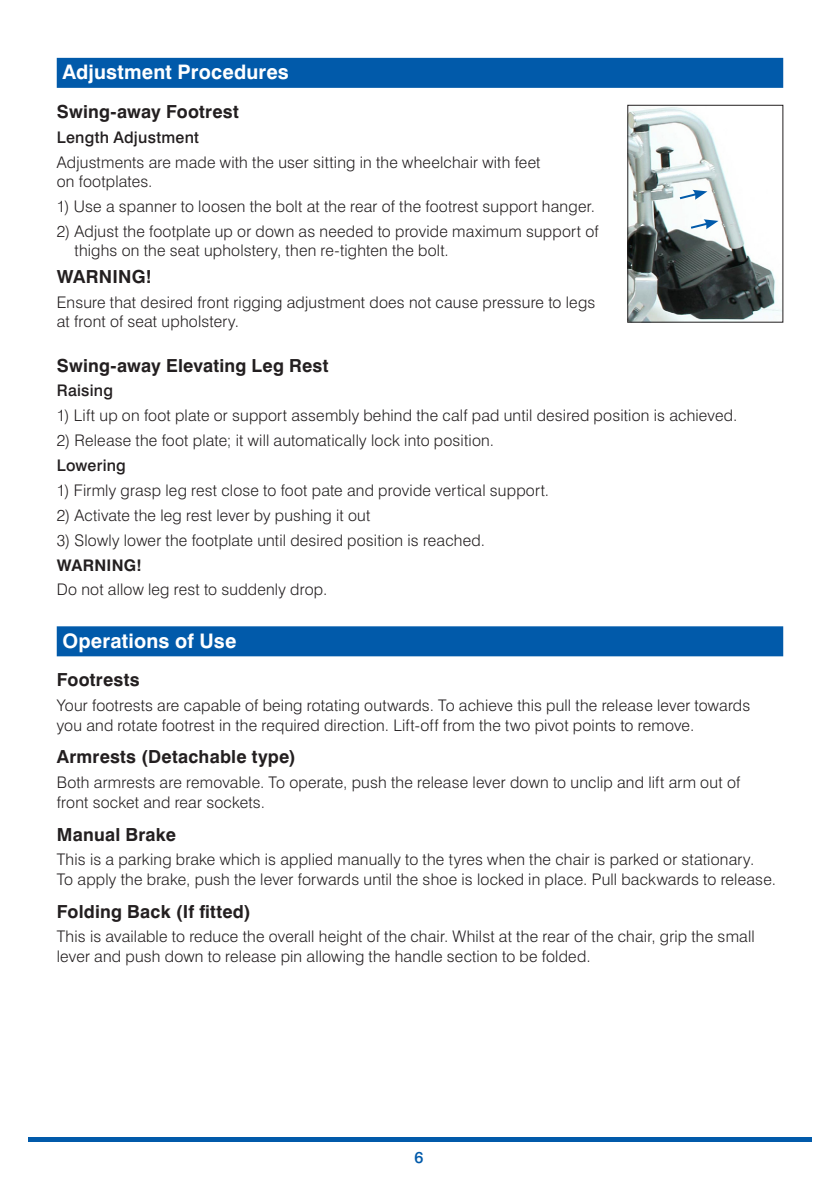
<style>
.page{position:relative;width:840px;height:1191px;background:#fff}
.page>*{position:absolute;margin:0;border:0;box-sizing:border-box;transform-origin:0 0}
.t1{font:700 20px "Swiss 721 BT";letter-spacing:.01em;color:#fff}
.Sub_Header{font:700 18px "Swiss 721 BT";letter-spacing:.01em;color:#231f20}
.Body_Copy{font:300 16px/19.2px "Swiss 721 BT";letter-spacing:.01em;color:#231f20}
.Body_Copy-2{font:500 16px "Swiss 721 BT";letter-spacing:.015em;color:#231f20}
.Body_Copy-3{font:700 16px "Swiss 721 BT";letter-spacing:.02em;color:#231f20}
.t2{font:500 16px "Swiss 721 BT";color:#015aaa}
</style>
<div class="page">
<hr style="left:28px;top:1137px;width:783px;height:4px;background:#015aaa">
<div style="left:57px;top:58px;width:725px;height:30px;background:#015aaa"></div>
<div style="left:57px;top:626px;width:725px;height:30px;background:#015aaa"></div>
<img style="left:629px;top:107px;width:152px;height:214px">
<div style="left:627px;top:105px;width:156px;height:218px;border:1px solid #231f20"></div>
<svg style="left:677px;top:190px;width:30px;height:11px"></svg>
<svg style="left:688px;top:219px;width:30px;height:11px"></svg>
<p class="t1" style="left:62px;top:60px;width:228px">Adjustment Procedures</p>
<p class="Sub_Header" style="left:57px;top:101px;width:183px">Swing-away Footrest</p>
<p class="Body_Copy-2" style="left:57px;top:127px;width:144px">Length Adjustment</p>
<p class="Body_Copy" style="left:57px;top:152px;width:485px">Adjustments are made with the user sitting in the wheelchair with feet on footplates.</p>
<p class="Body_Copy" style="left:57px;top:196px;width:539px">1) Use a spanner to loosen the bolt at the rear of the footrest support hanger.</p>
<p class="Body_Copy" style="left:74px;top:221px;width:525px;text-indent:-18px">2) Adjust the footplate up or down as needed to provide maximum support of thighs on the seat upholstery, then re-tighten the bolt.</p>
<p class="Sub_Header" style="left:57px;top:266px;width:96px">WARNING!</p>
<p class="Body_Copy" style="left:57px;top:293px;width:540px">Ensure that desired front rigging adjustment does not cause pressure to legs at front of seat upholstery.</p>
<p class="Sub_Header" style="left:57px;top:354px;width:273px">Swing-away Elevating Leg Rest</p>
<p class="Body_Copy-2" style="left:57px;top:381px;width:58px">Raising</p>
<p class="Body_Copy" style="left:57px;top:406px;width:681px">1) Lift up on foot plate or support assembly behind the calf pad until desired position is achieved.</p>
<p class="Body_Copy" style="left:57px;top:431px;width:438px">2) Release the foot plate; it will automatically lock into position.</p>
<p class="Body_Copy-2" style="left:57px;top:455px;width:71px">Lowering</p>
<p class="Body_Copy" style="left:57px;top:480px;width:493px">1) Firmly grasp leg rest close to foot pate and provide vertical support.</p>
<p class="Body_Copy" style="left:57px;top:505px;width:315px">2) Activate the leg rest lever by pushing it out</p>
<p class="Body_Copy" style="left:57px;top:530px;width:429px">3) Slowly lower the footplate until desired position is reached.</p>
<p class="Body_Copy-3" style="left:57px;top:555px;width:86px">WARNING!</p>
<p class="Body_Copy" style="left:57px;top:580px;width:272px">Do not allow leg rest to suddenly drop.</p>
<p class="t1" style="left:62px;top:628px;width:175px">Operations of Use</p>
<p class="Sub_Header" style="left:57px;top:669px;width:84px">Footrests</p>
<p class="Body_Copy" style="left:57px;top:696px;width:694px">Your footrests are capable of being rotating outwards. To achieve this pull the release lever towards you and rotate footrest in the required direction. Lift-off from the two pivot points to remove.</p>
<p class="Sub_Header" style="left:57px;top:746px;width:240px">Armrests (Detachable type)</p>
<p class="Body_Copy" style="left:57px;top:773px;width:684px">Both armrests are removable. To operate, push the release lever down to unclip and lift arm out of front socket and rear sockets.</p>
<p class="Sub_Header" style="left:57px;top:823px;width:121px">Manual Brake</p>
<p class="Body_Copy" style="left:57px;top:850px;width:720px">This is a parking brake which is applied manually to the tyres when the chair is parked or stationary.<br>To apply the brake, push the lever forwards until the shoe is locked in place. Pull backwards to release.</p>
<p class="Sub_Header" style="left:57px;top:900px;width:195px">Folding Back (If fitted)</p>
<p class="Body_Copy" style="left:57px;top:927px;width:699px">This is available to reduce the overall height of the chair. Whilst at the rear of the chair, grip the small lever and push down to release pin allowing the handle section to be folded.</p>
<p class="t2" style="left:414px;top:1147px;width:10px">6</p>
</div>
